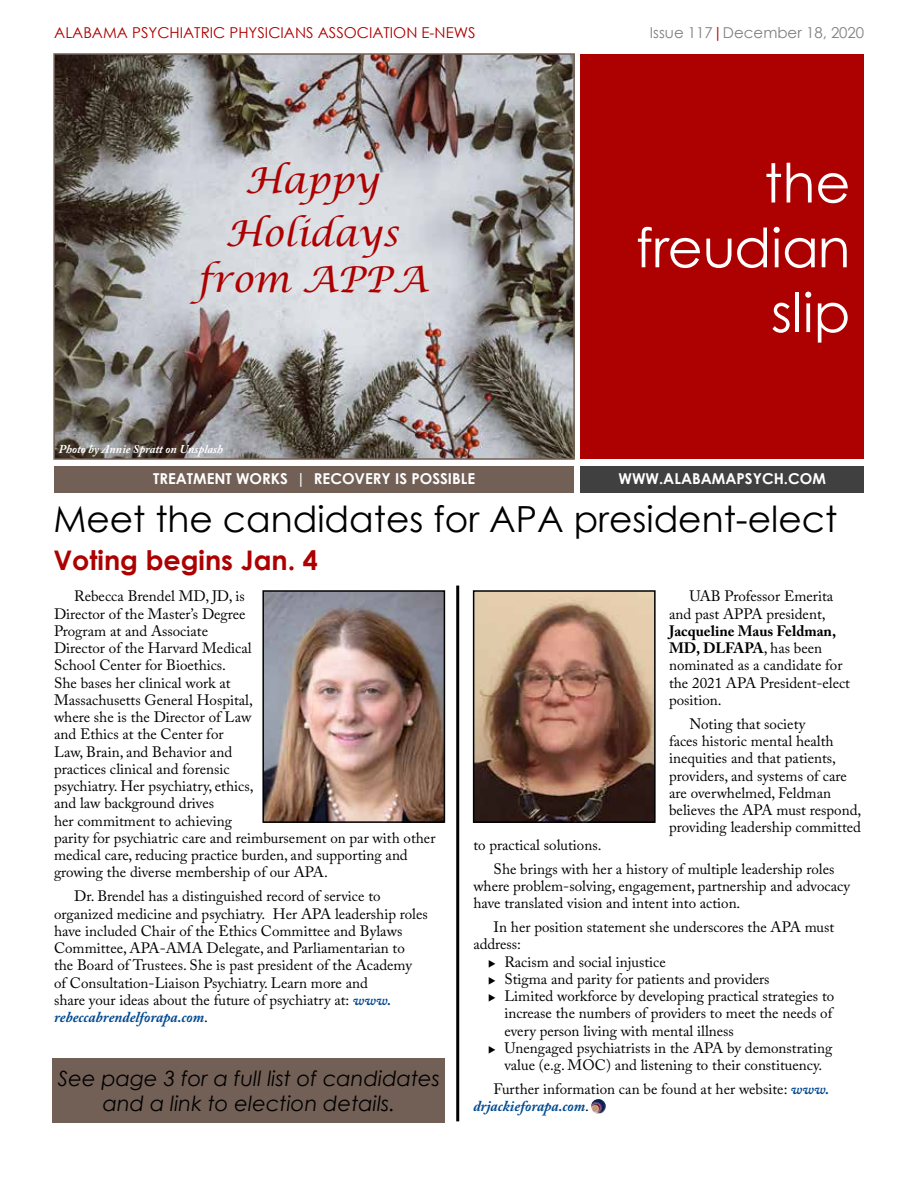
<style>
.page{position:relative;width:918px;height:1188px;background:#fff}
.page>*{position:absolute;margin:0;border:0;box-sizing:border-box;transform-origin:0 0}
.t1{font:54px/64.8px "Century Gothic";color:#fff;text-align:right}
.t2{font:36px "Century Gothic";color:#000}
.t3{font:italic 36px/53.2px "Lucida Calligraphy";color:#ad0101;text-align:center}
.t4{font:700 27px "Century Gothic";color:#ad0101}
.t5{font:italic 21px/25.2px "Century Gothic";color:#000;text-align:center}
.t6{font:15px/17.2px "Adobe Caslon Pro";color:#000}
.t7{font:700 15px "Century Gothic";color:#fff}
.t8{font:15px "Century Gothic";color:#ad0101}
.t9{font:15px "Century Gothic";color:#808080}
.t10{font:italic 700 12px "Adobe Caslon Pro";color:#fff}
.s1{color:#ad0101}
.s2{font-weight:700;font-style:italic;color:#004990}
.s3{font-weight:700}
</style>
<div class="page">
<div style="left:580px;top:54px;width:284px;height:405px;background:#ad0101"></div>
<div style="left:54px;top:466px;width:520px;height:27px;background:#726056"></div>
<div style="left:580px;top:466px;width:284px;height:27px;background:#404040"></div>
<img style="left:56px;top:56px;width:516px;height:401px">
<div style="left:53px;top:53px;width:522px;height:407px;border:2px solid #726056"></div>
<div style="left:53px;top:1058px;width:392px;height:65px;background:#726056"></div>
<img style="left:591px;top:1099px;width:15px;height:14px">
<hr style="left:456px;top:586px;width:3px;height:535px;background:#000">
<img style="left:265px;top:593px;width:177px;height:227px">
<div style="left:262px;top:590px;width:183px;height:233px;border:2px solid #000"></div>
<img style="left:476px;top:593px;width:177px;height:227px">
<div style="left:473px;top:590px;width:183px;height:233px;border:2px solid #000"></div>
<p class="t8" style="left:54px;top:22px;width:423px">ALABAMA PSYCHIATRIC PHYSICIANS ASSOCIATION E-NEWS</p>
<p class="t9" style="left:650px;top:22px;width:216px">Issue 117<span class="s1">|</span>December 18, 2020</p>
<h2 class="t3" style="left:226px;top:155px;width:175px">Happy<br>Holidays</h2>
<h2 class="t3" style="left:197px;top:254px;width:232px">from APPA</h2>
<p class="t10" style="left:59px;top:442px;width:166px">Photo by Annie Spratt on Unsplash</p>
<h1 class="t1" style="left:636px;top:150px;width:216px">the freudian slip</h1>
<p class="t7" style="left:153px;top:467px;width:324px">TREATMENT WORKS | RECOVERY IS POSSIBLE</p>
<p class="t7" style="left:619px;top:467px;width:209px">WWW.ALABAMAPSYCH.COM</p>
<h2 class="t2" style="left:53px;top:494px;width:785px">Meet the candidates for APA president-elect</h2>
<h3 class="t4" style="left:53px;top:540px;width:266px">Voting begins Jan. 4</h3>
<p class="t6" style="left:54px;top:587px;width:383px;text-indent:20px">Rebecca Brendel MD, JD, is<br>Director of the Master’s Degree<br>Program at and Associate<br>Director of the Harvard Medical<br>School Center for Bioethics.<br>She bases her clinical work at<br>Massachusetts General Hospital,<br>where she is the Director of Law<br>and Ethics at the Center for<br>Law, Brain, and Behavior and<br>practices clinical and forensic<br>psychiatry. Her psychiatry, ethics,<br>and law background drives<br>her commitment to achieving<br>parity for psychiatric care and reimbursement on par with other medical care, reducing practice burden, and supporting and growing the diverse membership of our APA.</p>
<p class="t6" style="left:54px;top:887px;width:375px;text-indent:20px">Dr. Brendel has a distinguished record of service to organized medicine and psychiatry. Her APA leadership roles have included Chair of the Ethics Committee and Bylaws Committee, APA-AMA Delegate, and Parliamentarian to<br>the Board of Trustees. She is past president of the Academy of Consultation-Liaison Psychiatry. Learn more and<br>share your ideas about the future of psychiatry at: <span class="s2">www. rebeccabrendelforapa.com</span>.</p>
<h3 class="t5" style="left:58px;top:1065px;width:384px">See page 3 for a full list of candidates and a link to election details.</h3>
<p class="t6" style="left:669px;top:587px;width:166px;text-indent:20px">UAB Professor Emerita and past APPA president,</p>
<p class="t6" style="left:669px;top:622px;width:182px"><span class="s3">Jacqueline Maus Feldman,<br>MD, DLFAPA</span>, has been nominated as a candidate for the 2021 APA President-elect position.</p>
<p class="t6" style="left:669px;top:715px;width:194px;text-indent:20px">Noting that society<br>faces historic mental health inequities and that patients, providers, and systems of care are overwhelmed, Feldman believes the APA must respond, providing leadership committed</p>
<p class="t6" style="left:494px;top:832px;width:342px;line-height:24px;text-indent:-20px">to practical solutions.<br>She brings with her a history of multiple leadership roles</p>
<p class="t6" style="left:473px;top:877px;width:378px">where problem-solving, engagement, partnership and advocacy have translated vision and intent into action.</p>
<p class="t6" style="left:473px;top:918px;width:362px;text-indent:20px">In her position statement she underscores the APA must address:</p>
<p class="t6" style="left:488px;top:953px;width:179px">◆ Racism and social injustice</p>
<p class="t6" style="left:488px;top:970px;width:283px">◆ Stigma and parity for patients and providers</p>
<p class="t6" style="left:504px;top:987px;width:331px;text-indent:-16px">◆ Limited workforce by developing practical strategies to increase the numbers of providers to meet the needs of every person living with mental illness</p>
<p class="t6" style="left:488px;top:1039px;width:346px;text-align:center">◆ Unengaged psychiatrists in the APA by demonstrating value (e.g. MOC) and listening to their constituency.</p>
<p class="t6" style="left:473px;top:1080px;width:358px;text-indent:20px">Further information can be found at her website: <span class="s2">www. drjackieforapa.com</span>.</p>
</div>
